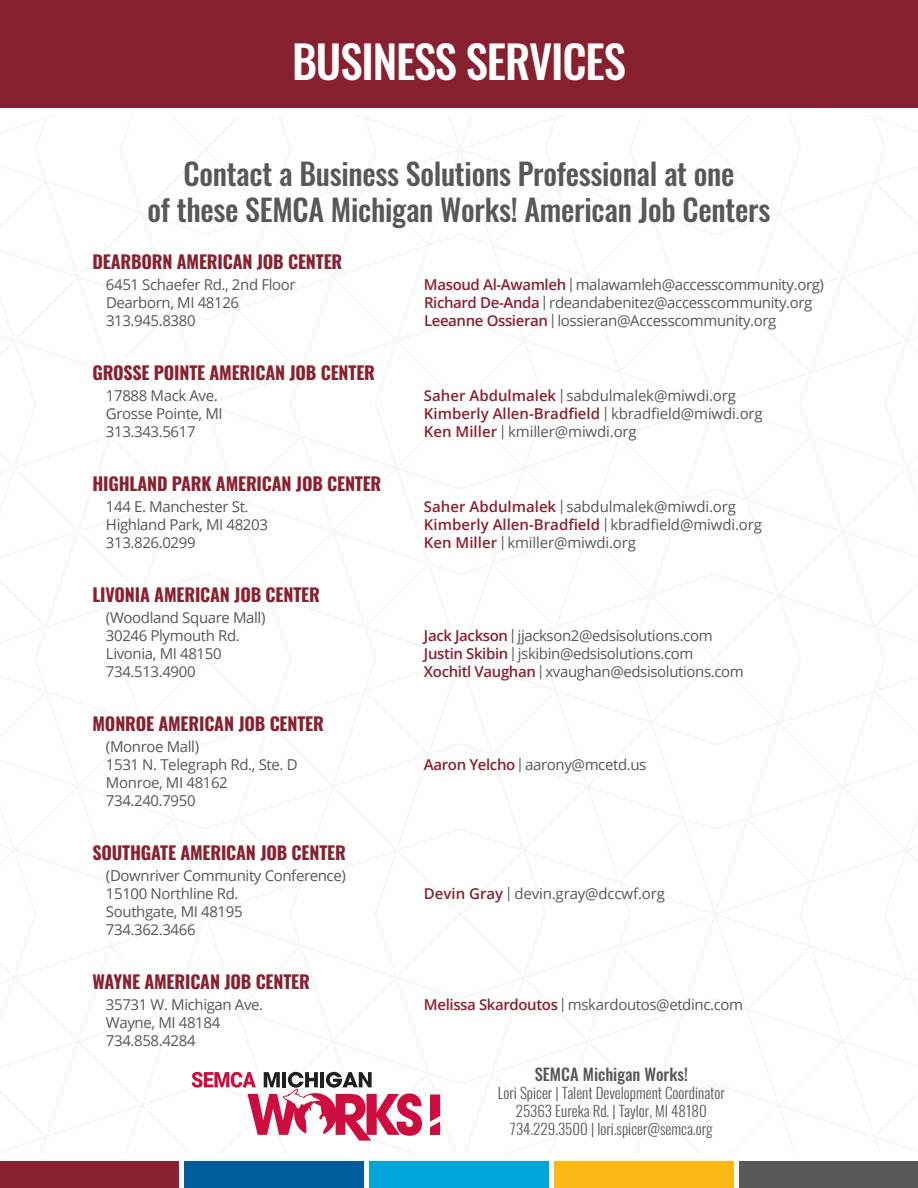
<style>
.page{position:relative;width:918px;height:1188px;background:#fff}
.page>*{position:absolute;margin:0;border:0;box-sizing:border-box;transform-origin:0 0}
.t1{font:500 45px "Oswald";letter-spacing:-.025em;color:#fff}
.t2{font:500 30px/36px "Oswald";letter-spacing:-.01em;color:#57585a;text-align:center}
.t3{font:700 18px "Oswald";letter-spacing:-.01em;color:#882231}
.t4{font:500 16.5px "Oswald";color:#57585a}
.t5{font:15px/18px "Open Sans";letter-spacing:-.025em;color:#57585a}
.t6{font:300 15px/18px "Oswald";color:#57585a;text-align:center}
.t7{font:600 15px "Open Sans";color:#882231}
.s1{font-weight:600;color:#882231}
.s2{font-family:"Oswald";font-weight:300}
.s3{font-family:"Oswald";font-weight:300;color:#57585a}
.s4{font-weight:400;color:#57585a}
</style>
<div class="page">
<div style="left:0;top:0;width:918px;height:108px;background:#882231"></div>
<svg style="left:430px;top:1095px;width:10px;height:40px"></svg>
<svg style="left:192px;top:1072px;width:230px;height:69px"></svg>
<div style="left:0;top:1161px;width:178px;height:27px;background:#882231"></div>
<div style="left:740px;top:1161px;width:178px;height:27px;background:#57585a"></div>
<div style="left:555px;top:1161px;width:179px;height:27px;background:#fcb814"></div>
<div style="left:369px;top:1161px;width:180px;height:27px;background:#00a6db"></div>
<div style="left:184px;top:1161px;width:179px;height:27px;background:#005d9c"></div>
<h1 class="t1" style="left:292px;top:38px;width:335px">BUSINESS SERVICES</h1>
<h2 class="t2" style="left:148px;top:158px;width:624px">Contact a Business Solutions Professional at one<br>of these SEMCA Michigan Works! American Job Centers</h2>
<p class="t3" style="left:92px;top:252px;width:251px">DEARBORN AMERICAN JOB CENTER</p>
<p class="t5" style="left:106px;top:275px;width:191px">6451 Schaefer Rd., 2nd Floor</p>
<p class="t5" style="left:424px;top:275px;width:402px"><span class="s1">Masoud Al-Awamleh</span> <span class="s2">|</span> malawamleh@accesscommunity.org)</p>
<p class="t5" style="left:106px;top:293px;width:135px">Dearborn, MI 48126</p>
<p class="t5" style="left:424px;top:293px;width:390px"><span class="s1">Richard De-Anda</span> <span class="s2">|</span> rdeandabenitez@accesscommunity.org</p>
<p class="t5" style="left:106px;top:311px;width:91px">313.945.8380</p>
<p class="t5" style="left:424px;top:311px;width:354px"><span class="s1">Leeanne Ossieran</span> <span class="s2">|</span> lossieran@Accesscommunity.org</p>
<p class="t3" style="left:92px;top:363px;width:284px">GROSSE POINTE AMERICAN JOB CENTER</p>
<p class="t5" style="left:106px;top:386px;width:113px">17888 Mack Ave.</p>
<p class="t5" style="left:424px;top:386px;width:313px"><span class="s1">Saher Abdulmalek</span> <span class="s2">|</span> sabdulmalek@miwdi.org</p>
<p class="t5" style="left:106px;top:404px;width:118px">Grosse Pointe, MI</p>
<p class="t7" style="left:424px;top:403px;width:340px">Kimberly Allen-Bradfield <span class="s3">|</span> <span class="s4">kbradfield@miwdi.org</span></p>
<p class="t5" style="left:106px;top:422px;width:91px">313.343.5617</p>
<p class="t5" style="left:424px;top:422px;width:214px"><span class="s1">Ken Miller</span> <span class="s2">|</span> kmiller@miwdi.org</p>
<p class="t3" style="left:92px;top:474px;width:290px">HIGHLAND PARK AMERICAN JOB CENTER</p>
<p class="t5" style="left:106px;top:497px;width:144px">144 E. Manchester St.</p>
<p class="t5" style="left:424px;top:497px;width:313px"><span class="s1">Saher Abdulmalek</span> <span class="s2">|</span> sabdulmalek@miwdi.org</p>
<p class="t5" style="left:106px;top:515px;width:163px">Highland Park, MI 48203</p>
<p class="t7" style="left:424px;top:514px;width:339px">Kimberly Allen-Bradfield <span class="s3">|</span> <span class="s4">kbradfield@miwdi.org</span></p>
<p class="t5" style="left:106px;top:533px;width:91px">313.826.0299</p>
<p class="t5" style="left:424px;top:533px;width:213px"><span class="s1">Ken Miller</span> <span class="s2">|</span> kmiller@miwdi.org</p>
<p class="t3" style="left:92px;top:585px;width:229px">LIVONIA AMERICAN JOB CENTER</p>
<p class="t5" style="left:106px;top:608px;width:161px">(Woodland Square Mall)<br>30246 Plymouth Rd.</p>
<p class="t5" style="left:424px;top:626px;width:290px"><span class="s1">Jack Jackson</span> <span class="s2">|</span> jjackson2@edsisolutions.com</p>
<p class="t5" style="left:106px;top:644px;width:117px">Livonia, MI 48150</p>
<p class="t5" style="left:424px;top:644px;width:271px"><span class="s1">Justin Skibin</span> <span class="s2">|</span> jskibin@edsisolutions.com</p>
<p class="t5" style="left:106px;top:662px;width:91px">734.513.4900</p>
<p class="t5" style="left:424px;top:662px;width:321px"><span class="s1">Xochitl Vaughan</span> <span class="s2">|</span> xvaughan@edsisolutions.com</p>
<p class="t3" style="left:92px;top:714px;width:233px">MONROE AMERICAN JOB CENTER</p>
<p class="t5" style="left:106px;top:737px;width:193px">(Monroe Mall)<br>1531 N. Telegraph Rd., Ste. D</p>
<p class="t5" style="left:424px;top:755px;width:224px"><span class="s1">Aaron Yelcho</span> <span class="s2">|</span> aarony@mcetd.us</p>
<p class="t5" style="left:106px;top:773px;width:123px">Monroe, MI 48162<br>734.240.7950</p>
<p class="t3" style="left:92px;top:843px;width:255px">SOUTHGATE AMERICAN JOB CENTER</p>
<p class="t5" style="left:106px;top:866px;width:241px">(Downriver Community Conference)<br>15100 Northline Rd.</p>
<p class="t5" style="left:424px;top:884px;width:243px"><span class="s1">Devin Gray</span> <span class="s2">|</span> devin.gray@dccwf.org</p>
<p class="t5" style="left:106px;top:902px;width:138px">Southgate, MI 48195<br>734.362.3466</p>
<p class="t3" style="left:92px;top:972px;width:219px">WAYNE AMERICAN JOB CENTER</p>
<p class="t5" style="left:106px;top:995px;width:159px">35731 W. Michigan Ave.</p>
<p class="t5" style="left:424px;top:995px;width:321px"><span class="s1">Melissa Skardoutos</span> <span class="s2">|</span> mskardoutos@etdinc.com</p>
<p class="t5" style="left:106px;top:1013px;width:116px">Wayne, MI 48184<br>734.858.4284</p>
<p class="t4" style="left:535px;top:1066px;width:155px">SEMCA Michigan Works!</p>
<p class="t6" style="left:498px;top:1082px;width:229px">Lori Spicer | Talent Development Coordinator<br>25363 Eureka Rd. | Taylor, MI 48180<br>734.229.3500 | lori.spicer@semca.org</p>
</div>
